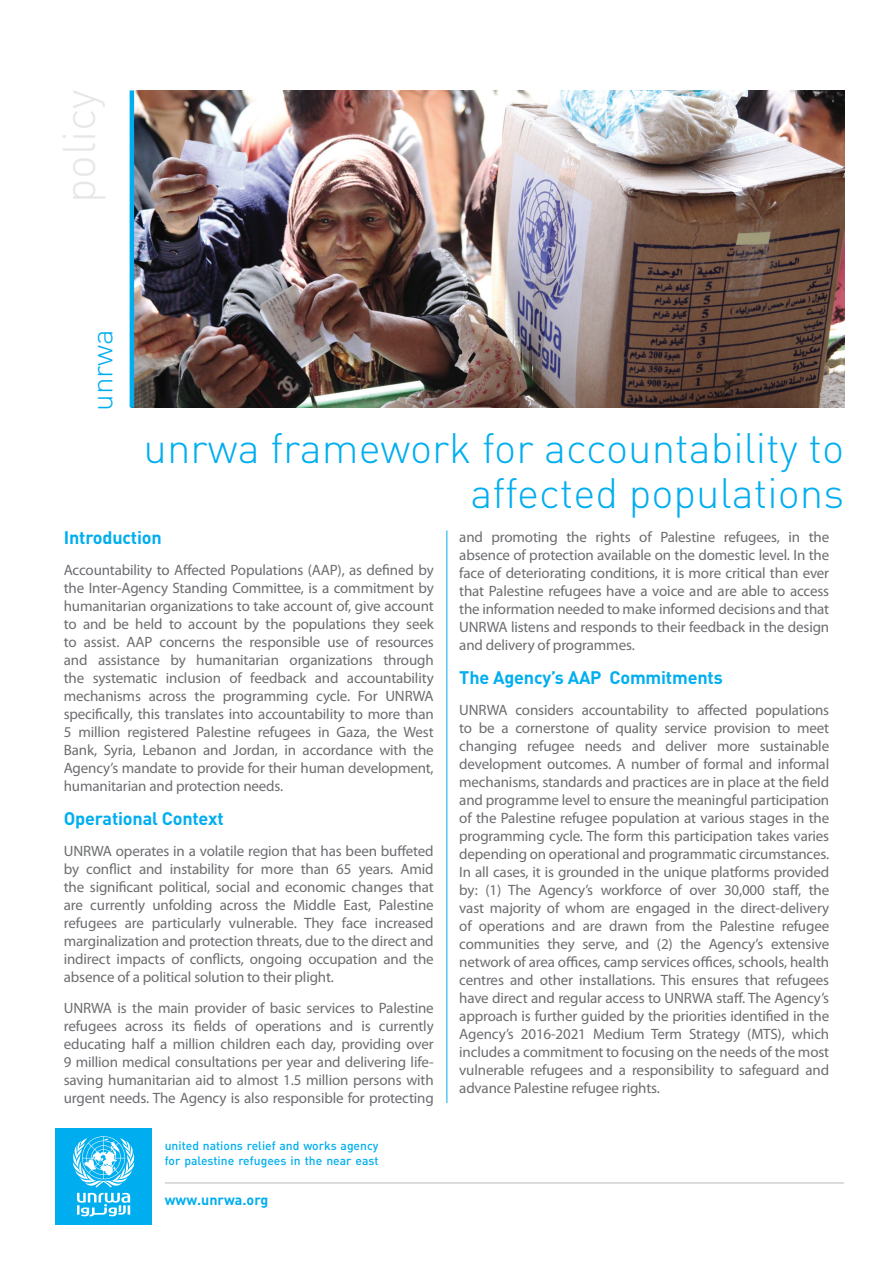
<style>
.page{position:relative;width:893px;height:1263px;background:#fff}
.page>*{position:absolute;margin:0;border:0;box-sizing:border-box;transform-origin:0 0}
.t1{font:300 45.15px "DIN Pro";color:#e6e7e9}
.t2{font:300 42px/45px "DIN Pro";color:#00aeef;text-align:right}
.t3{font:300 29.7px "DIN Pro";color:#00aeef}
.t4{font:700 18px "DIN Pro";letter-spacing:-.01em;color:#00aeef}
.t5{font:15px/18px "Myriad Pro";letter-spacing:-.01em;color:#6c6d70;text-align:justify}
.t6{font:700 14.25px "DIN Pro";color:#00aeef}
.t7{font:500 12.15px "DIN Pro";color:#00aeef}
</style>
<div class="page">
<img style="left:134px;top:90px;width:710px;height:317px">
<hr style="left:130px;top:90px;width:4px;height:317px;background:#00aeef">
<hr style="left:446px;top:530px;width:1px;height:573px;background:#00aeef">
<hr style="left:165px;top:1182px;width:679px;height:2px;background:#d1d2d4">
<div style="left:55px;top:1128px;width:97px;height:97px;background:#00aeef"></div>
<svg style="left:77px;top:1193px;width:53px;height:23px"></svg>
<svg style="left:73px;top:1136px;width:61px;height:51px"></svg>
<p class="t1" style="left:48px;top:203px;width:115px;rotate:-90deg">policy</p>
<p class="t3" style="left:82px;top:411px;width:83px;rotate:-90deg">unrwa</p>
<p class="t2" style="left:144px;top:423px;width:702px">unrwa framework for accountability to affected populations</p>
<p class="t4" style="left:64px;top:525px;width:99px">Introduction</p>
<p class="t5" style="left:64px;top:561px;width:371px">Accountability to Affected Populations (AAP), as defined by the Inter-Agency Standing Committee, is a commitment by humanitarian organizations to take account of, give account to and be held to account by the populations they seek to assist. AAP concerns the responsible use of resources and assistance by humanitarian organizations through the systematic inclusion of feedback and accountability mechanisms across the programming cycle. For UNRWA specifically, this translates into accountability to more than 5 million registered Palestine refugees in Gaza, the West Bank, Syria, Lebanon and Jordan, in accordance with the Agency’s mandate to provide for their human development, humanitarian and protection needs.</p>
<p class="t4" style="left:64px;top:807px;width:162px">Operational Context</p>
<p class="t5" style="left:64px;top:842px;width:371px">UNRWA operates in a volatile region that has been buffeted by conflict and instability for more than 65 years. Amid the significant political, social and economic changes that are currently unfolding across the Middle East, Palestine refugees are particularly vulnerable. They face increased marginalization and protection threats, due to the direct and indirect impacts of conflicts, ongoing occupation and the absence of a political solution to their plight.</p>
<p class="t5" style="left:64px;top:999px;width:371px">UNRWA is the main provider of basic services to Palestine refugees across its fields of operations and is currently educating half a million children each day, providing over 9 million medical consultations per year and delivering life&shy;saving humanitarian aid to almost 1.5 million persons with urgent needs. The Agency is also responsible for protecting</p>
<p class="t7" style="left:165px;top:1137px;width:215px">united nations relief and works agency</p>
<p class="t7" style="left:165px;top:1152px;width:215px">for palestine refugees in the near east</p>
<p class="t6" style="left:165px;top:1190px;width:105px">www.unrwa.org</p>
<p class="t5" style="left:459px;top:527px;width:371px">and promoting the rights of Palestine refugees, in the absence of protection available on the domestic level. In the face of deteriorating conditions, it is more critical than ever that Palestine refugees have a voice and are able to access the information needed to make informed decisions and that UNRWA listens and responds to their feedback in the design and delivery of programmes.</p>
<p class="t4" style="left:459px;top:665px;width:265px">The Agency’s AAP Commitments</p>
<p class="t5" style="left:459px;top:701px;width:371px">UNRWA considers accountability to affected populations to be a cornerstone of quality service provision to meet changing refugee needs and deliver more sustainable development outcomes. A number of formal and informal mechanisms, standards and practices are in place at the field and programme level to ensure the meaningful participation of the Palestine refugee population at various stages in the programming cycle. The form this participation takes varies depending on operational and programmatic circumstances.<br>In all cases, it is grounded in the unique platforms provided by: (1) The Agency’s workforce of over 30,000 staff, the vast majority of whom are engaged in the direct-delivery of operations and are drawn from the Palestine refugee communities they serve, and (2) the Agency’s extensive network of area offices, camp services offices, schools, health centres and other installations. This ensures that refugees have direct and regular access to UNRWA staff. The Agency’s approach is further guided by the priorities identified in the Agency’s 2016-2021 Medium Term Strategy (MTS), which includes a commitment to focusing on the needs of the most vulnerable refugees and a responsibility to safeguard and advance Palestine refugee rights.</p>
</div>
